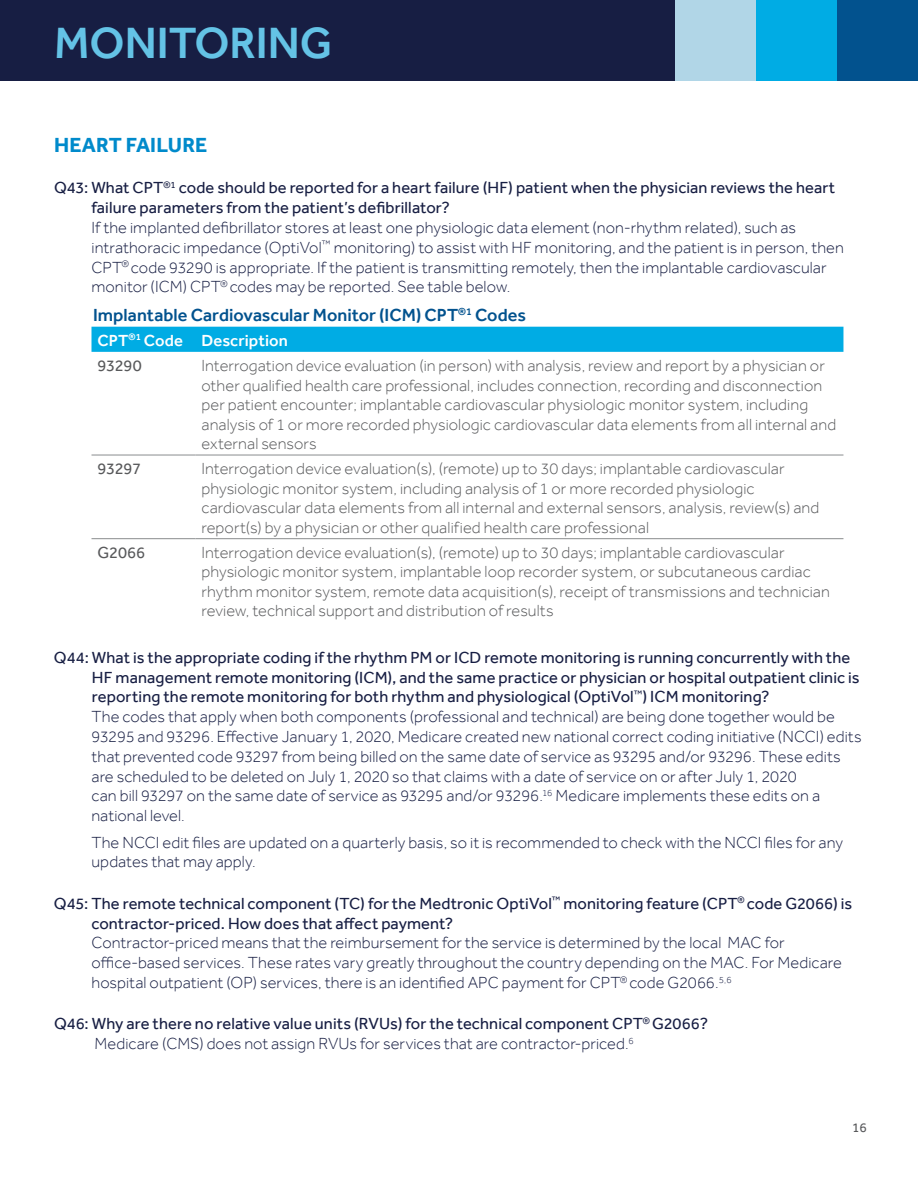
<style>
.page{position:relative;width:918px;height:1188px;background:#fff}
.page>*{position:absolute;margin:0;border:0;box-sizing:border-box;transform-origin:0 0}
.t1{font:500 45px "Effra";color:#64c3e6}
.t2{font:700 21px "Effra";letter-spacing:.005em;color:#008acb}
.t3{font:500 18px "Effra";color:#02528e}
.t4{font:300 16.5px/19.8px "Effra";letter-spacing:.005em;color:#171e43}
.t5{font:300 16.5px/19.5px "Effra";letter-spacing:.005em;color:#58595b}
.t6{font:16.5px/19.8px "Effra";letter-spacing:.005em;color:#171e43}
.t7{font:500 16.5px/25.2px "Effra";letter-spacing:.005em;color:#fff}
.t8{font:16.5px "Effra";letter-spacing:-.01em;color:#58595b}
.t9{font:13.5px "Effra";color:#58595b}
.s1{font-weight:400;color:#58595b}
.s2{font-weight:400}
.s3{font-weight:300}
</style>
<div class="page">
<div style="left:837px;top:0;width:81px;height:81px;background:#02528e"></div>
<div style="left:756px;top:0;width:81px;height:81px;background:#00ace4"></div>
<div style="left:675px;top:0;width:81px;height:81px;background:#b1d6e7"></div>
<div style="left:0;top:0;width:675px;height:81px;background:#171e43"></div>
<div style="left:92px;top:327px;width:751px;height:25px;background:#00ace4"></div>
<hr style="left:92px;top:455px;width:104px;height:1px;background:#8a8c8e">
<hr style="left:196px;top:455px;width:647px;height:1px;background:#8a8c8e">
<hr style="left:92px;top:538px;width:104px;height:1px;background:#8a8c8e">
<hr style="left:196px;top:538px;width:647px;height:1px;background:#8a8c8e">
<h1 class="t1" style="left:54px;top:16px;width:280px">MONITORING</h1>
<p class="t2" style="left:54px;top:132px;width:155px">HEART FAILURE</p>
<p class="t6" style="left:91px;top:178px;width:745px;text-indent:-37px">Q43: What CPT<sup>®1</sup> code should be reported for a heart failure (HF) patient when the physician reviews the heart failure parameters from the patient’s defibrillator?</p>
<p class="t4" style="left:91px;top:217px;width:754px">If the implanted defibrillator stores at least one physiologic data element (non-rhythm related), such as intrathoracic impedance (OptiVol<sup>™</sup> monitoring) to assist with HF monitoring, and the patient is in person, then CPT<sup>®</sup> code 93290 is appropriate. If the patient is transmitting remotely, then the implantable cardiovascular monitor (ICM) CPT<sup>®</sup> codes may be reported. See table below.</p>
<p class="t3" style="left:93px;top:304px;width:435px">Implantable Cardiovascular Monitor (ICM) CPT<sup>®1</sup> Codes</p>
<p class="t7" style="left:97px;top:328px;width:192px">CPT<sup>®1</sup> Code Description<br><span class="s1">93290</span></p>
<p class="t5" style="left:202px;top:356px;width:636px">Interrogation device evaluation (in person) with analysis, review and report by a physician or other qualified health care professional, includes connection, recording and disconnection per patient encounter; implantable cardiovascular physiologic monitor system, including analysis of 1 or more recorded physiologic cardiovascular data elements from all internal and external sensors</p>
<p class="t8" style="left:97px;top:459px;width:45px">93297</p>
<p class="t5" style="left:202px;top:459px;width:619px">Interrogation device evaluation(s), (remote) up to 30 days; implantable cardiovascular physiologic monitor system, including analysis of 1 or more recorded physiologic cardiovascular data elements from all internal and external sensors, analysis, review(s) and report(s) by a physician or other qualified health care professional</p>
<p class="t8" style="left:97px;top:543px;width:49px">G2066</p>
<p class="t5" style="left:202px;top:543px;width:630px">Interrogation device evaluation(s), (remote) up to 30 days; implantable cardiovascular physiologic monitor system, implantable loop recorder system, or subcutaneous cardiac rhythm monitor system, remote data acquisition(s), receipt of transmissions and technician review, technical support and distribution of results</p>
<p class="t4" style="left:91px;top:647px;width:772px;text-indent:-38px"><span class="s2">Q44: What is the appropriate coding if the rhythm PM or ICD remote monitoring is running concurrently with the HF management remote monitoring (ICM), and the same practice or physician or hospital outpatient clinic is reporting the remote monitoring for both rhythm and physiological (OptiVol</span><sup>™</sup><span class="s2">) ICM monitoring?<br></span>The codes that apply when both components (professional and technical) are being done together would be 93295 and 93296. Effective January 1, 2020, Medicare created new national correct coding initiative (NCCI) edits that prevented code 93297 from being billed on the same date of service as 93295 and/or 93296. These edits are scheduled to be deleted on July 1, 2020 so that claims with a date of service on or after July 1, 2020<br>can bill 93297 on the same date of service as 93295 and/or 93296. <sup>16</sup> Medicare implements these edits on a national level.</p>
<p class="t4" style="left:91px;top:832px;width:753px">The NCCI edit files are updated on a quarterly basis, so it is recommended to check with the NCCI files for any updates that may apply.</p>
<p class="t6" style="left:91px;top:893px;width:762px;text-indent:-38px">Q45: The remote technical component (TC) for the Medtronic OptiVol<sup>™</sup> monitoring feature (CPT<sup>®</sup> code G2066) is contractor-priced. How does that affect payment?</p>
<p class="t4" style="left:92px;top:933px;width:752px">Contractor-priced means that the reimbursement for the service is determined by the local MAC for office-based services. These rates vary greatly throughout the country depending on the MAC. For Medicare hospital outpatient (OP) services, there is an identified APC payment for CPT<sup>®</sup> code G2066. <sup>5,6</sup></p>
<p class="t6" style="left:94px;top:1014px;width:615px;text-indent:-40px">Q46: Why are there no relative value units (RVUs) for the technical component CPT<sup>®</sup> G2066?<br><span class="s3">Medicare (CMS) does not assign RVUs for services that are contractor-priced.</span> <sup>6</sup></p>
<p class="t9" style="left:852px;top:1119px;width:16px">16</p>
</div>
